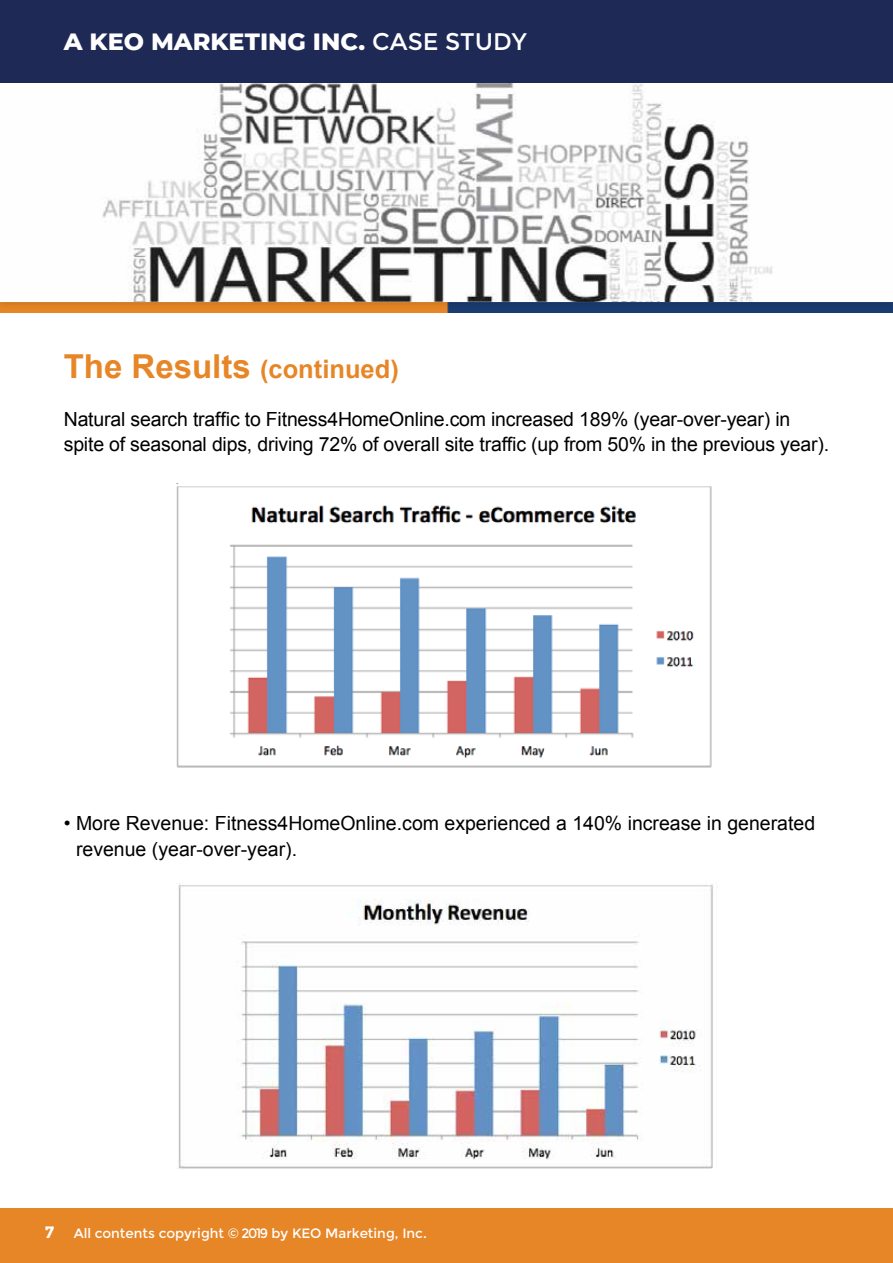
<style>
.page{position:relative;width:893px;height:1263px;background:#fff}
.page>*{position:absolute;margin:0;border:0;box-sizing:border-box;transform-origin:0 0}
.t1{font:700 25.5px "Arial";color:#e78627}
.t2{font:800 24px "Montserrat";color:#fff}
.t3{font:19.5px/25.5px "Arial";letter-spacing:-.01em;color:#000}
.t4{font:13.5px "Montserrat";color:#fff}
.s1{font-weight:400}
.s2{font-size:33px}
.s3{font-weight:700;font-size:16.5px}
.s4{color:#e78627}
</style>
<div class="page">
<div style="left:0;top:1208px;width:893px;height:55px;background:#e78627"></div>
<img style="left:176px;top:486px;width:536px;height:282px">
<img style="left:178px;top:884px;width:535px;height:285px">
<img style="left:102px;top:83px;width:671px;height:219px">
<div style="left:0;top:0;width:893px;height:83px;background:#1f2956"></div>
<img style="left:0;top:302px;width:891px;height:11px">
<p class="t2" style="left:64px;top:24px;width:465px">A KEO MARKETING INC. <span class="s1">CASE STUDY</span></p>
<h1 class="t1" style="left:64px;top:352px;width:337px"><span class="s2">The Results</span> (continued)</h1>
<p class="t3" style="left:64px;top:407px;width:767px">Natural search traffic to Fitness4HomeOnline.com increased 189% (year-over-year) in spite of seasonal dips, driving 72% of overall site traffic (up from 50% in the previous year).</p>
<p class="t3" style="left:76px;top:811px;width:741px;text-indent:-12px">• More Revenue: Fitness4HomeOnline.com experienced a 140% increase in generated revenue (year-over-year).</p>
<p class="t4" style="left:45px;top:1225px;width:383px"><span class="s3">7</span> <span class="s4">|</span> All contents copyright © 2019 by KEO Marketing, Inc.</p>
</div>
